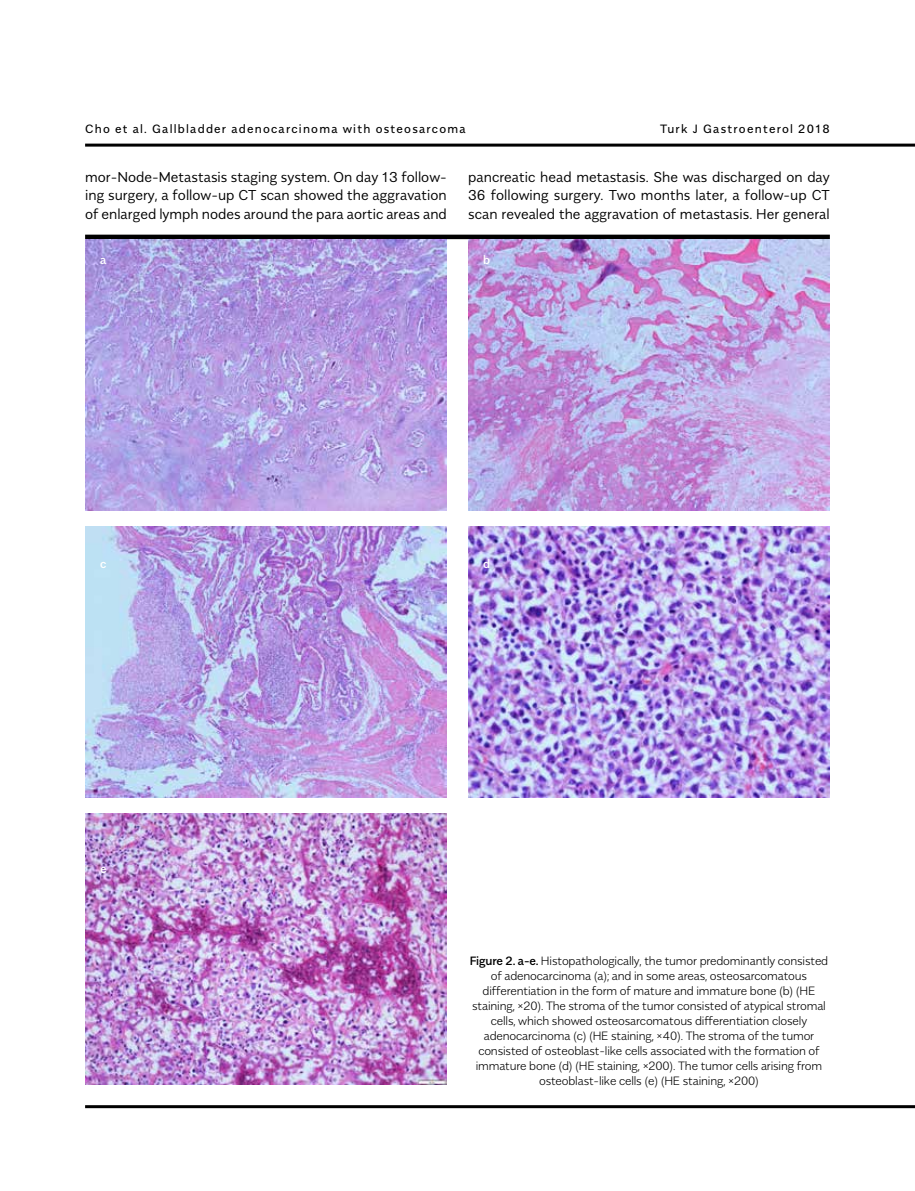
<style>
.page{position:relative;width:915px;height:1191px;background:#fff}
.page>*{position:absolute;margin:0;border:0;box-sizing:border-box;transform-origin:0 0}
.t1{font:300 14.25px/18.9px "Alergia Normal";color:#000;text-align:justify}
.t2{font:200 12px/15px "Alergia Normal";letter-spacing:-.015em;color:#000;text-align:center}
.t3{font:12px "Alergia Normal";letter-spacing:.1em;color:#000}
.t4{font:500 12px "Alergia Normal";color:#fff}
.s1{font-weight:500}
</style>
<div class="page">
<hr style="left:85px;top:1105px;width:829px;height:3px;background:#000">
<hr style="left:85px;top:144px;width:829px;height:3px;background:#000">
<hr style="left:85px;top:235px;width:744px;height:4px;background:#000">
<img style="left:85px;top:239px;width:361px;height:271px">
<img style="left:85px;top:526px;width:361px;height:271px">
<img style="left:85px;top:813px;width:361px;height:271px">
<img style="left:468px;top:239px;width:361px;height:271px">
<img style="left:468px;top:526px;width:361px;height:271px">
<p class="t3" style="left:85px;top:119px;width:382px">Cho et al. Gallbladder adenocarcinoma with osteosarcoma</p>
<p class="t3" style="left:660px;top:119px;width:171px">Turk J Gastroenterol 2018</p>
<p class="t1" style="left:85px;top:166px;width:363px">mor-Node-Metastasis staging system. On day 13 follow&shy;ing surgery, a follow-up CT scan showed the aggravation of enlarged lymph nodes around the para aortic areas and</p>
<p class="t1" style="left:468px;top:166px;width:363px">pancreatic head metastasis. She was discharged on day 36 following surgery. Two months later, a follow-up CT scan revealed the aggravation of metastasis. Her general</p>
<p class="t4" style="left:100px;top:250px;width:8px">a</p>
<p class="t4" style="left:100px;top:555px;width:8px">c</p>
<p class="t4" style="left:100px;top:859px;width:8px">e</p>
<p class="t4" style="left:483px;top:250px;width:9px">b</p>
<p class="t4" style="left:483px;top:555px;width:9px">d</p>
<p class="t2" style="left:469px;top:952px;width:360px"><span class="s1">Figure 2. a-e.</span> Histopathologically, the tumor predominantly consisted of adenocarcinoma (a); and in some areas, osteosarcomatous differentiation in the form of mature and immature bone (b) (HE staining, ×20). The stroma of the tumor consisted of atypical stromal cells, which showed osteosarcomatous differentiation closely adenocarcinoma (c) (HE staining, ×40). The stroma of the tumor consisted of osteoblast-like cells associated with the formation of immature bone (d) (HE staining, ×200). The tumor cells arising from osteoblast-like cells (e) (HE staining, ×200)</p>
</div>
